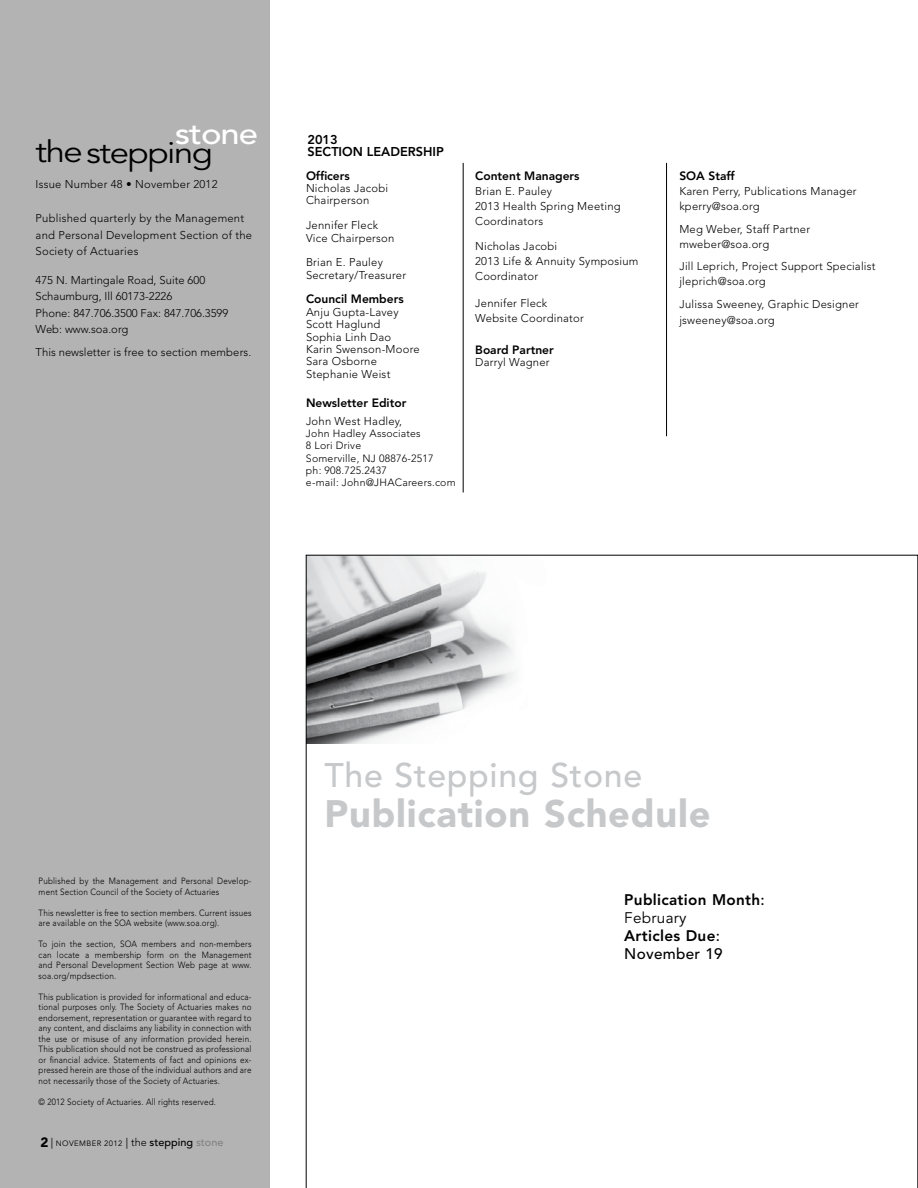
<style>
.page{position:relative;width:918px;height:1188px;background:#fff}
.page>*{position:absolute;margin:0;border:0;box-sizing:border-box;transform-origin:0 0}
.t1{font:900 37.95px "Avenir LT Std";letter-spacing:.02em;color:#c7c8ca}
.t2{font:500 33.9px "Avenir LT Std";letter-spacing:.02em;color:#c7c8ca}
.t3{font:30.15px "Avenir LT Std";letter-spacing:-.04em;color:#000;scale:1.15 1}
.t4{font:500 30.15px "Avenir LT Std";letter-spacing:-.03em;color:#fff;scale:1.15 1}
.t5{font:800 15.3px/18px "Avenir LT Std";letter-spacing:.02em;color:#000}
.t6{font:800 12.75px/12.5px "Avenir LT Std";color:#000}
.t7{font:800 12px "Avenir LT Std";color:#000}
.t8{font:300 11.25px/12.3px "Avenir LT Std";letter-spacing:.02em;color:#000}
.t9{font:300 11.25px/16.5px "Avenir LT Std";color:#000}
.t10{font:300 10.5px/12.5px "Avenir LT Std";letter-spacing:.02em;color:#000}
.t11{font:300 9px/10.5px "Avenir LT Std";letter-spacing:.02em;color:#000;scale:.9 1}
.t12{font:7.8px "Avenir LT Std";letter-spacing:.05em;color:#000}
.s1{font-weight:900;font-size:13.5px}
.s2{font-size:10.8px}
.s3{font-weight:300;font-size:10.8px}
.s4{font-weight:500;font-size:10.8px}
.s5{font-weight:500;font-size:10.8px;color:#808285}
.s6{font-weight:500}
.s7{font-weight:400}
</style>
<div class="page">
<svg style="left:306px;top:555px;width:612px;height:633px"></svg>
<div style="left:0;top:0;width:270px;height:1188px;background:#b3b3b3"></div>
<hr style="left:666px;top:163px;width:1px;height:273px;background:#000">
<hr style="left:463px;top:163px;width:1px;height:329px;background:#000">
<h3 class="t4" style="left:175px;top:116px;width:74px">stone</h3>
<h3 class="t3" style="left:36px;top:135px;width:156px">thestepping</h3>
<p class="t8" style="left:36px;top:178px;width:183px">Issue Number 48 • November 2012</p>
<p class="t8" style="left:36px;top:210px;width:218px;line-height:16.5px">Published quarterly by the Management and Personal Development Section of the<br>Society of Actuaries</p>
<p class="t9" style="left:36px;top:272px;width:194px">475 N. Martingale Road, Suite 600<br>Schaumburg, Ill 60173-2226<br>Phone: 847.706.3500 Fax: 847.706.3599<br>Web: www.soa.org</p>
<p class="t8" style="left:36px;top:346px;width:217px">This newsletter is free to section members.</p>
<h3 class="t6" style="left:308px;top:133px;width:138px">2013<br>SECTION LEADERSHIP</h3>
<h3 class="t7" style="left:306px;top:168px;width:45px">Officers</h3>
<p class="t8" style="left:306px;top:182px;width:84px">Nicholas Jacobi<br>Chairperson</p>
<p class="t8" style="left:306px;top:219px;width:90px">Jennifer Fleck<br>Vice Chairperson</p>
<p class="t8" style="left:306px;top:256px;width:102px">Brian E. Pauley<br>Secretary/Treasurer</p>
<h3 class="t7" style="left:306px;top:292px;width:99px">Council Members</h3>
<p class="t8" style="left:306px;top:306px;width:115px">Anju Gupta-Lavey<br>Scott Haglund<br>Sophia Linh Dao<br>Karin Swenson-Moore<br>Sara Osborne<br>Stephanie Weist</p>
<h3 class="t7" style="left:306px;top:395px;width:102px">Newsletter Editor</h3>
<p class="t8" style="left:306px;top:415px;width:98px">John West Hadley,</p>
<p class="t10" style="left:306px;top:427px;width:151px">John Hadley Associates<br>8 Lori Drive<br>Somerville, NJ 08876-2517<br>ph: 908.725.2437<br>e-mail: John@JHACareers.com</p>
<h3 class="t7" style="left:475px;top:169px;width:106px">Content Managers</h3>
<p class="t8" style="left:475px;top:184px;width:147px;line-height:15px">Brian E. Pauley<br>2013 Health Spring Meeting<br>Coordinators</p>
<p class="t8" style="left:475px;top:239px;width:165px;line-height:15px">Nicholas Jacobi<br>2013 Life &amp; Annuity Symposium<br>Coordinator</p>
<p class="t8" style="left:475px;top:296px;width:110px;line-height:15px">Jennifer Fleck<br>Website Coordinator</p>
<h3 class="t7" style="left:475px;top:342px;width:80px">Board Partner</h3>
<p class="t8" style="left:475px;top:356px;width:76px">Darryl Wagner</p>
<h3 class="t7" style="left:679px;top:169px;width:57px">SOA Staff</h3>
<p class="t8" style="left:679px;top:184px;width:179px;line-height:15px">Karen Perry, Publications Manager kperry@soa.org</p>
<p class="t8" style="left:679px;top:221px;width:132px;line-height:15px">Meg Weber, Staff Partner mweber@soa.org</p>
<p class="t8" style="left:679px;top:259px;width:198px;line-height:15px">Jill Leprich, Project Support Specialist jleprich@soa.org</p>
<p class="t8" style="left:679px;top:296px;width:181px;line-height:16.5px">Julissa Sweeney, Graphic Designer jsweeney@soa.org</p>
<p class="t11" style="left:39px;top:876px;width:238px">Published by the Management and Personal Develop&shy;ment Section Council of the Society of Actuaries</p>
<p class="t11" style="left:39px;top:907px;width:238px">This newsletter is free to section members. Current issues are available on the SOA website (www.soa.org).</p>
<p class="t11" style="left:39px;top:939px;width:238px;text-align:justify">To join the section, SOA members and non-members can locate a membership form on the Management and Personal Development Section Web page at www. soa.org/mpdsection.</p>
<p class="t11" style="left:39px;top:991px;width:238px;text-align:justify">This publication is provided for informational and educa&shy;tional purposes only. The Society of Actuaries makes no endorsement, representation or guarantee with regard to any content, and disclaims any liability in connection with the use or misuse of any information provided herein.<br>This publication should not be construed as professional or financial advice. Statements of fact and opinions ex&shy;pressed herein are those of the individual authors and are not necessarily those of the Society of Actuaries.</p>
<p class="t11" style="left:39px;top:1097px;width:199px">© 2012 Society of Actuaries. All rights reserved.</p>
<p class="t12" style="left:40px;top:1139px;width:185px"><span class="s1">2</span> <span class="s2">|</span> NOVEMBER 2012 <span class="s2">|</span> <span class="s3">the</span> <span class="s4">stepping</span> <span class="s5">stone</span></p>
<h2 class="t2" style="left:324px;top:756px;width:319px">The Stepping Stone</h2>
<h1 class="t1" style="left:324px;top:791px;width:388px">Publication Schedule</h1>
<h3 class="t5" style="left:624px;top:891px;width:142px">Publication Month<span class="s6">:<br></span><span class="s7">February<br></span>Articles Due<span class="s6">:<br>November 19</span></h3>
</div>
